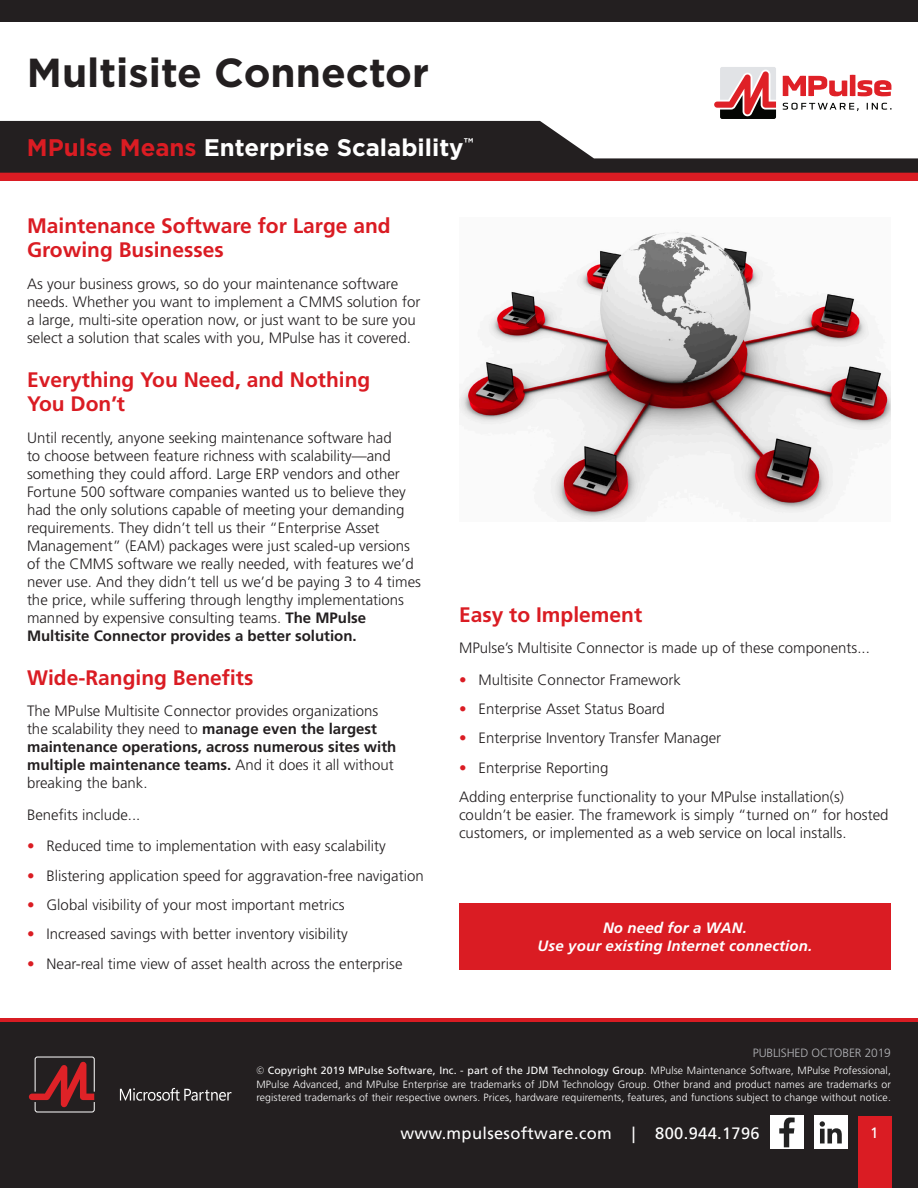
<style>
.page{position:relative;width:918px;height:1188px;background:#fff}
.page>*{position:absolute;margin:0;border:0;box-sizing:border-box;transform-origin:0 0}
.t1{font:700 40.5px "Gotham";color:#231f20}
.SubTitle{font:700 24px "Gotham";color:#fff}
.Heading_1{font:700 21px/24px "Frutiger";color:#da1c23}
.t2{font:16.5px "Frutiger";letter-spacing:.02em;color:#fff}
.Body{font:300 15px/18px "Frutiger";color:#231f20}
.Pull_Quote{font:italic 700 15px/18px "Frutiger";letter-spacing:.01em;color:#fff;text-align:center}
.t3{font:15px "Frutiger";color:#fff}
.t4{font:300 12px "Frutiger";letter-spacing:-.01em;color:#b2b3b7}
.t5{font:300 10.5px/13.5px "Frutiger";letter-spacing:.01em;color:#fff;text-align:justify}
.s1{color:#da1c23}
.s2{font-weight:700}
.s3{font-family:"Gotham Narrow";font-weight:400}
.s4{font-weight:400}
</style>
<div class="page">
<div style="left:0;top:166px;width:918px;height:15px;background:#da1c23"></div>
<svg style="left:0;top:121px;width:918px;height:52px;fill:#231f20"></svg>
<div style="left:0;top:0;width:918px;height:22px;background:#231f20"></div>
<div style="left:0;top:1018px;width:918px;height:15px;background:#d81c23"></div>
<div style="left:0;top:1022px;width:918px;height:166px;background:#231f20"></div>
<div style="left:770px;top:1116px;width:34px;height:33px;background:#fff"></div>
<svg style="left:779px;top:1117px;width:16px;height:30px"></svg>
<div style="left:814px;top:1116px;width:33px;height:33px;background:#fff"></div>
<svg style="left:820px;top:1121px;width:22px;height:22px"></svg>
<div style="left:858px;top:1116px;width:33px;height:72px;background:#da1c23"></div>
<svg style="left:29px;top:1056px;width:66px;height:57px"></svg>
<svg style="left:120px;top:1088px;width:111px;height:13px"></svg>
<svg style="left:783px;top:75px;width:108px;height:21px"></svg>
<svg style="left:783px;top:103px;width:76px;height:8px"></svg>
<svg style="left:867px;top:103px;width:24px;height:7px"></svg>
<svg style="left:714px;top:67px;width:62px;height:52px"></svg>
<img style="left:459px;top:232px;width:432px;height:290px">
<div style="left:459px;top:903px;width:432px;height:67px;background:#da1c23"></div>
<p class="t1" style="left:27px;top:46px;width:404px">Multisite Connector</p>
<p class="SubTitle" style="left:27px;top:131px;width:448px"><span class="s1">MPulse Means</span> Enterprise Scalability<sup>™</sup></p>
<p class="Heading_1" style="left:27px;top:214px;width:365px">Maintenance Software for Large and<br>Growing Businesses</p>
<p class="Body" style="left:27px;top:275px;width:395px">As your business grows, so do your maintenance software needs. Whether you want to implement a CMMS solution for a large, multi-site operation now, or just want to be sure you select a solution that scales with you, MPulse has it covered.</p>
<p class="Heading_1" style="left:27px;top:368px;width:345px">Everything You Need, and Nothing<br>You Don’t</p>
<p class="Body" style="left:27px;top:429px;width:396px">Until recently, anyone seeking maintenance software had<br>to choose between feature richness with scalability—and something they could afford. Large ERP vendors and other Fortune 500 software companies wanted us to believe they had the only solutions capable of meeting your demanding requirements. They didn’t tell us their “Enterprise Asset Management” (EAM) packages were just scaled-up versions of the CMMS software we really needed, with features we’d never use. And they didn’t tell us we’d be paying 3 to 4 times the price, while suffering through lengthy implementations manned by expensive consulting teams. <span class="s2">The MPulse Multisite Connector provides a better solution.</span></p>
<p class="Heading_1" style="left:27px;top:666px;width:228px">Wide-Ranging Benefits</p>
<p class="Body" style="left:27px;top:702px;width:371px">The MPulse Multisite Connector provides organizations the scalability they need to <span class="s2">manage even the largest maintenance operations, across numerous sites with multiple maintenance teams.</span> And it does it all without breaking the bank.</p>
<p class="Body" style="left:27px;top:806px;width:115px">Benefits include...</p>
<p class="Body" style="left:27px;top:837px;width:360px"><span class="s1">•</span> Reduced time to implementation with easy scalability</p>
<p class="Body" style="left:27px;top:867px;width:398px"><span class="s1">•</span> Blistering application speed for aggravation-free navigation</p>
<p class="Body" style="left:27px;top:896px;width:319px"><span class="s1">•</span> Global visibility of your most important metrics</p>
<p class="Body" style="left:27px;top:925px;width:322px"><span class="s1">•</span> Increased savings with better inventory visibility</p>
<p class="Body" style="left:27px;top:955px;width:377px"><span class="s1">•</span> Near-real time view of asset health across the enterprise</p>
<p class="Heading_1" style="left:459px;top:602px;width:185px">Easy to Implement</p>
<p class="Body" style="left:459px;top:639px;width:412px">MPulse’s Multisite Connector is made up of these components...</p>
<p class="Body" style="left:459px;top:671px;width:223px"><span class="s1">•</span> Multisite Connector Framework</p>
<p class="Body" style="left:459px;top:700px;width:207px"><span class="s1">•</span> Enterprise Asset Status Board</p>
<p class="Body" style="left:459px;top:729px;width:264px"><span class="s1">•</span> Enterprise Inventory Transfer Manager</p>
<p class="Body" style="left:459px;top:759px;width:151px"><span class="s1">•</span> Enterprise Reporting</p>
<p class="Body" style="left:459px;top:788px;width:431px">Adding enterprise functionality to your MPulse installation(s) couldn’t be easier. The framework is simply “turned on” for hosted customers, or implemented as a web service on local installs.</p>
<p class="Pull_Quote" style="left:538px;top:919px;width:276px">No need for a WAN.<br>Use your existing Internet connection.</p>
<p class="t4" style="left:753px;top:1046px;width:140px">PUBLISHED OCTOBER 2019</p>
<p class="t5" style="left:256px;top:1064px;width:636px"><span class="s3">©</span> <span class="s4">Copyright 2019 MPulse Software, Inc. - part of the JDM Technology Group</span>. MPulse Maintenance Software, MPulse Professional, MPulse Advanced, and MPulse Enterprise are trademarks of JDM Technology Group. Other brand and product names are trademarks or registered trademarks of their respective owners. Prices, hardware requirements, features, and functions subject to change without notice.</p>
<p class="t2" style="left:400px;top:1123px;width:361px">www.mpulsesoftware.com | 800.944.1796</p>
<p class="t3" style="left:870px;top:1124px;width:10px">1</p>
</div>
